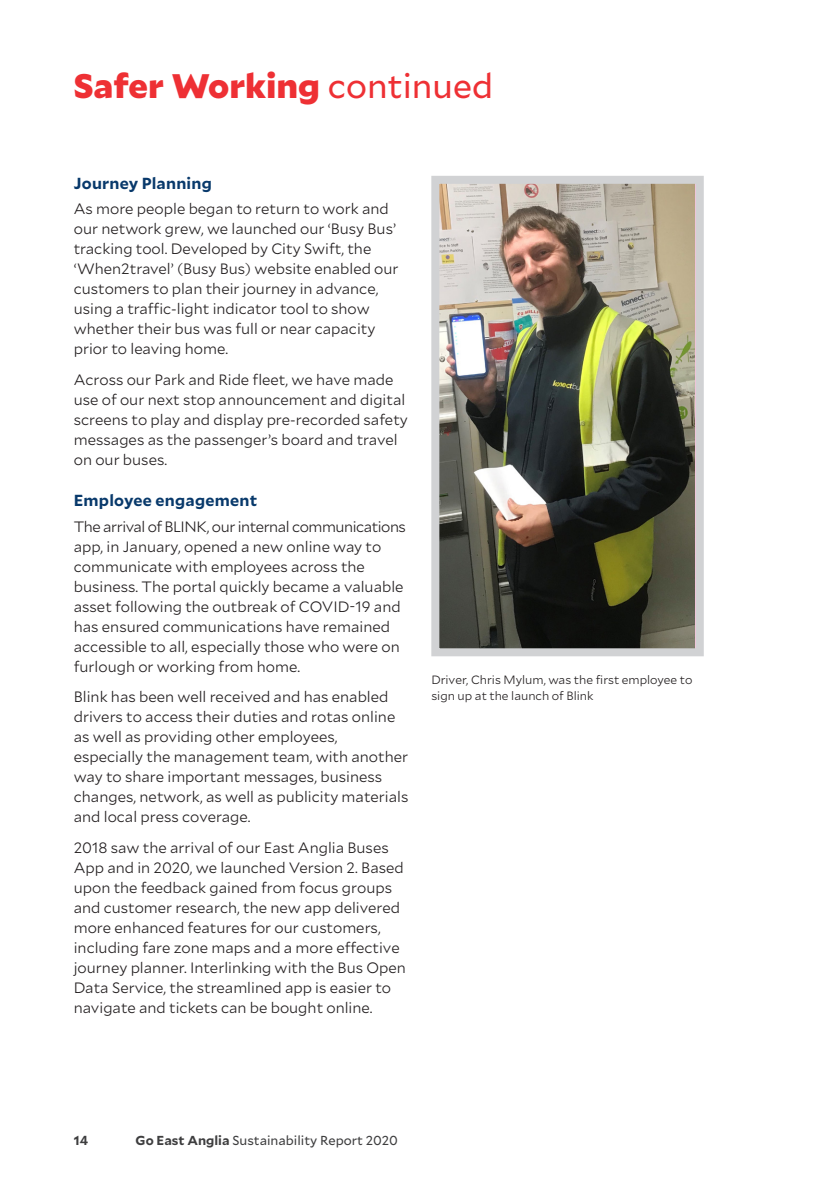
<style>
.page{position:relative;width:840px;height:1191px;background:#fff}
.page>*{position:absolute;margin:0;border:0;box-sizing:border-box;transform-origin:0 0}
.Page_heading{font:900 34px "Mallory";color:#ee3034}
.Subhead_2{font:700 16px "Mallory";letter-spacing:.015em;color:#08396b}
.Body_Text{font:300 15px/20px "Mallory";color:#231f20}
.t1{font:13px "Mallory";color:#3e3e3f}
.t2{font:700 13px "Mallory";color:#3e3e3f}
.Small_Body_Text{font:300 12px/16px "Mallory";color:#231f20}
.s1{font-weight:400}
.s2{font-weight:700}
</style>
<div class="page">
<img style="left:440px;top:185px;width:254px;height:462px">
<div style="left:431px;top:176px;width:272px;height:480px;border:8px solid #d1d2d4"></div>
<p class="Page_heading" style="left:74px;top:59px;width:420px">Safer Working <span class="s1">continued</span></p>
<p class="Subhead_2" style="left:74px;top:171px;width:139px">Journey Planning</p>
<p class="Body_Text" style="left:74px;top:198px;width:326px">As more people began to return to work and our network grew, we launched our ‘Busy Bus’ tracking tool. Developed by City Swift, the ‘When2travel’ (Busy Bus) website enabled our customers to plan their journey in advance, using a traffic-light indicator tool to show whether their bus was full or near capacity prior to leaving home.</p>
<p class="Body_Text" style="left:74px;top:369px;width:335px">Across our Park and Ride fleet, we have made use of our next stop announcement and digital screens to play and display pre-recorded safety messages as the passenger’s board and travel on our buses.</p>
<p class="Subhead_2" style="left:74px;top:488px;width:185px">Employee engagement</p>
<p class="Body_Text" style="left:74px;top:515px;width:333px">The arrival of BLINK, our internal communications app, in January, opened a new online way to communicate with employees across the business. The portal quickly became a valuable asset following the outbreak of COVID-19 and has ensured communications have remained accessible to all, especially those who were on furlough or working from home.</p>
<p class="Body_Text" style="left:74px;top:686px;width:336px">Blink has been well received and has enabled drivers to access their duties and rotas online as well as providing other employees, especially the management team, with another way to share important messages, business changes, network, as well as publicity materials and local press coverage.</p>
<p class="Body_Text" style="left:74px;top:836px;width:333px">2018 saw the arrival of our East Anglia Buses App and in 2020, we launched Version 2. Based upon the feedback gained from focus groups and customer research, the new app delivered more enhanced features for our customers, including fare zone maps and a more effective journey planner. Interlinking with the Bus Open Data Service, the streamlined app is easier to navigate and tickets can be bought online.</p>
<p class="Small_Body_Text" style="left:431px;top:671px;width:262px">Driver, Chris Mylum, was the first employee to sign up at the launch of Blink</p>
<p class="t2" style="left:74px;top:1130px;width:16px">14</p>
<p class="t1" style="left:136px;top:1130px;width:264px"><span class="s2">Go East Anglia</span> Sustainability Report 2020</p>
</div>
